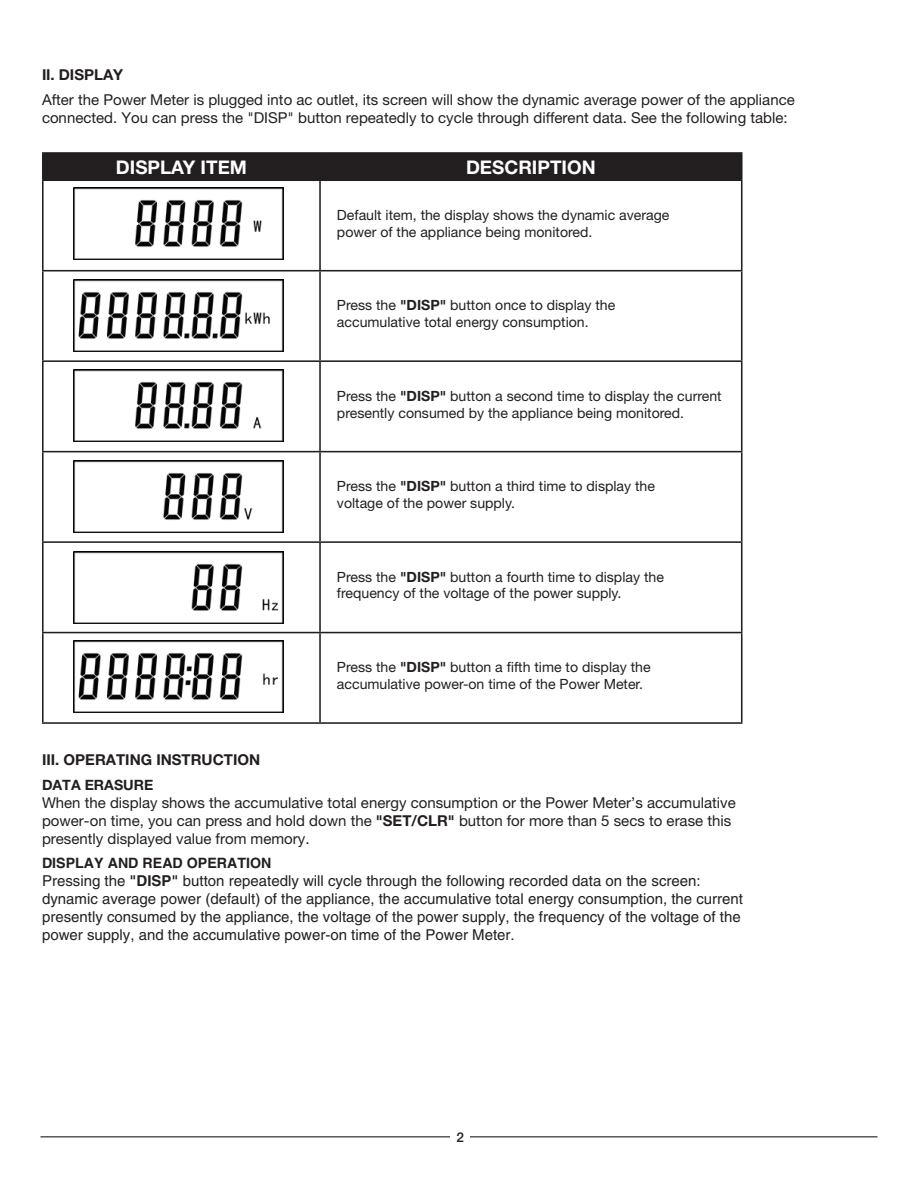
<style>
.page{position:relative;width:918px;height:1188px;background:#fff}
.page>*{position:absolute;margin:0;border:0;box-sizing:border-box;transform-origin:0 0}
.t1{font:700 18.9px "Helvetica Neue";color:#fff}
.t2{font:15px/18px "Helvetica Neue";color:#231f20}
.t3{font:15px/18px "Helvetica";color:#231f20}
.t4{font:700 15px "Helvetica Neue";color:#231f20}
.t5{font:700 14.25px "Helvetica";color:#231f20}
.t6{font:700 14.25px "Helvetica Neue";color:#231f20}
.t7{font:14.1px/17px "Helvetica Neue";color:#231f20}
.t8{font:500 13.5px "Helvetica Neue";color:#231f20}
.s1{font-weight:700}
</style>
<div class="page">
<hr style="left:40px;top:1136px;width:838px;height:1px;background:#231f20">
<div style="left:451px;top:1125px;width:19px;height:23px;background:#fff"></div>
<div style="left:44px;top:154px;width:697px;height:25px;background:#231f20"></div>
<hr style="left:42px;top:152px;width:278px;height:2px;background:#231f20">
<hr style="left:42px;top:154px;width:2px;height:25px;background:#231f20">
<hr style="left:320px;top:152px;width:423px;height:2px;background:#231f20">
<hr style="left:319px;top:154px;width:2px;height:25px;background:#231f20">
<hr style="left:741px;top:154px;width:2px;height:25px;background:#231f20">
<hr style="left:42px;top:179px;width:278px;height:2px;background:#231f20">
<hr style="left:42px;top:181px;width:2px;height:89px;background:#231f20">
<hr style="left:320px;top:179px;width:423px;height:2px;background:#231f20">
<hr style="left:319px;top:181px;width:2px;height:89px;background:#231f20">
<hr style="left:741px;top:181px;width:2px;height:89px;background:#231f20">
<hr style="left:42px;top:270px;width:278px;height:2px;background:#231f20">
<hr style="left:42px;top:271px;width:2px;height:89px;background:#231f20">
<hr style="left:320px;top:270px;width:423px;height:2px;background:#231f20">
<hr style="left:319px;top:271px;width:2px;height:89px;background:#231f20">
<hr style="left:741px;top:271px;width:2px;height:89px;background:#231f20">
<hr style="left:42px;top:360px;width:278px;height:2px;background:#231f20">
<hr style="left:42px;top:362px;width:2px;height:89px;background:#231f20">
<hr style="left:320px;top:360px;width:423px;height:2px;background:#231f20">
<hr style="left:319px;top:362px;width:2px;height:89px;background:#231f20">
<hr style="left:741px;top:362px;width:2px;height:89px;background:#231f20">
<hr style="left:42px;top:451px;width:278px;height:1px;background:#231f20">
<hr style="left:42px;top:452px;width:2px;height:89px;background:#231f20">
<hr style="left:320px;top:451px;width:423px;height:1px;background:#231f20">
<hr style="left:319px;top:452px;width:2px;height:89px;background:#231f20">
<hr style="left:741px;top:452px;width:2px;height:89px;background:#231f20">
<hr style="left:42px;top:541px;width:278px;height:2px;background:#231f20">
<hr style="left:42px;top:543px;width:2px;height:89px;background:#231f20">
<hr style="left:320px;top:541px;width:423px;height:2px;background:#231f20">
<hr style="left:319px;top:543px;width:2px;height:89px;background:#231f20">
<hr style="left:741px;top:543px;width:2px;height:89px;background:#231f20">
<hr style="left:42px;top:632px;width:278px;height:1px;background:#231f20">
<hr style="left:42px;top:633px;width:2px;height:89px;background:#231f20">
<hr style="left:320px;top:632px;width:423px;height:1px;background:#231f20">
<hr style="left:319px;top:633px;width:2px;height:89px;background:#231f20">
<hr style="left:741px;top:633px;width:2px;height:89px;background:#231f20">
<hr style="left:42px;top:722px;width:278px;height:2px;background:#231f20">
<hr style="left:320px;top:722px;width:423px;height:2px;background:#231f20">
<img style="left:74px;top:551px;width:210px;height:72px">
<img style="left:74px;top:187px;width:210px;height:72px">
<img style="left:74px;top:279px;width:210px;height:73px">
<img style="left:74px;top:370px;width:210px;height:72px">
<img style="left:74px;top:460px;width:210px;height:72px">
<img style="left:74px;top:641px;width:210px;height:72px">
<p class="t4" style="left:42px;top:65px;width:83px">II. DISPLAY</p>
<p class="t2" style="left:42px;top:90px;width:754px">After the Power Meter is plugged into ac outlet, its screen will show the dynamic average power of the appliance connected. You can press the "DISP" button repeatedly to cycle through different data. See the following table:</p>
<h1 class="t1" style="left:116px;top:156px;width:133px">DISPLAY ITEM</h1>
<h1 class="t1" style="left:466px;top:156px;width:131px">DESCRIPTION</h1>
<p class="t7" style="left:337px;top:206px;width:334px">Default item, the display shows the dynamic average power of the appliance being monitored.</p>
<p class="t7" style="left:337px;top:296px;width:280px">Press the <span class="s1">"DISP"</span> button once to display the accumulative total energy consumption.</p>
<p class="t7" style="left:337px;top:387px;width:386px">Press the <span class="s1">"DISP"</span> button a second time to display the current presently consumed by the appliance being monitored.</p>
<p class="t7" style="left:337px;top:477px;width:320px">Press the <span class="s1">"DISP"</span> button a third time to display the voltage of the power supply.</p>
<p class="t7" style="left:337px;top:568px;width:328px">Press the <span class="s1">"DISP"</span> button a fourth time to display the frequency of the voltage of the power supply.</p>
<p class="t7" style="left:337px;top:658px;width:315px">Press the <span class="s1">"DISP"</span> button a fifth time to display the accumulative power-on time of the Power Meter.</p>
<p class="t4" style="left:42px;top:750px;width:220px">III. OPERATING INSTRUCTION</p>
<p class="t6" style="left:42px;top:776px;width:113px">DATA ERASURE</p>
<p class="t2" style="left:42px;top:793px;width:695px">When the display shows the accumulative total energy consumption or the Power Meter’s accumulative power-on time, you can press and hold down the <span class="s1">"SET/CLR"</span> button for more than 5 secs to erase this presently displayed value from memory.</p>
<p class="t5" style="left:42px;top:855px;width:231px">DISPLAY AND READ OPERATION</p>
<p class="t3" style="left:42px;top:872px;width:703px">Pressing the <span class="s1">"DISP"</span> button repeatedly will cycle through the following recorded data on the screen: dynamic average power (default) of the appliance, the accumulative total energy consumption, the current presently consumed by the appliance, the voltage of the power supply, the frequency of the voltage of the power supply, and the accumulative power-on time of the Power Meter.</p>
<p class="t8" style="left:456px;top:1129px;width:9px">2</p>
</div>
